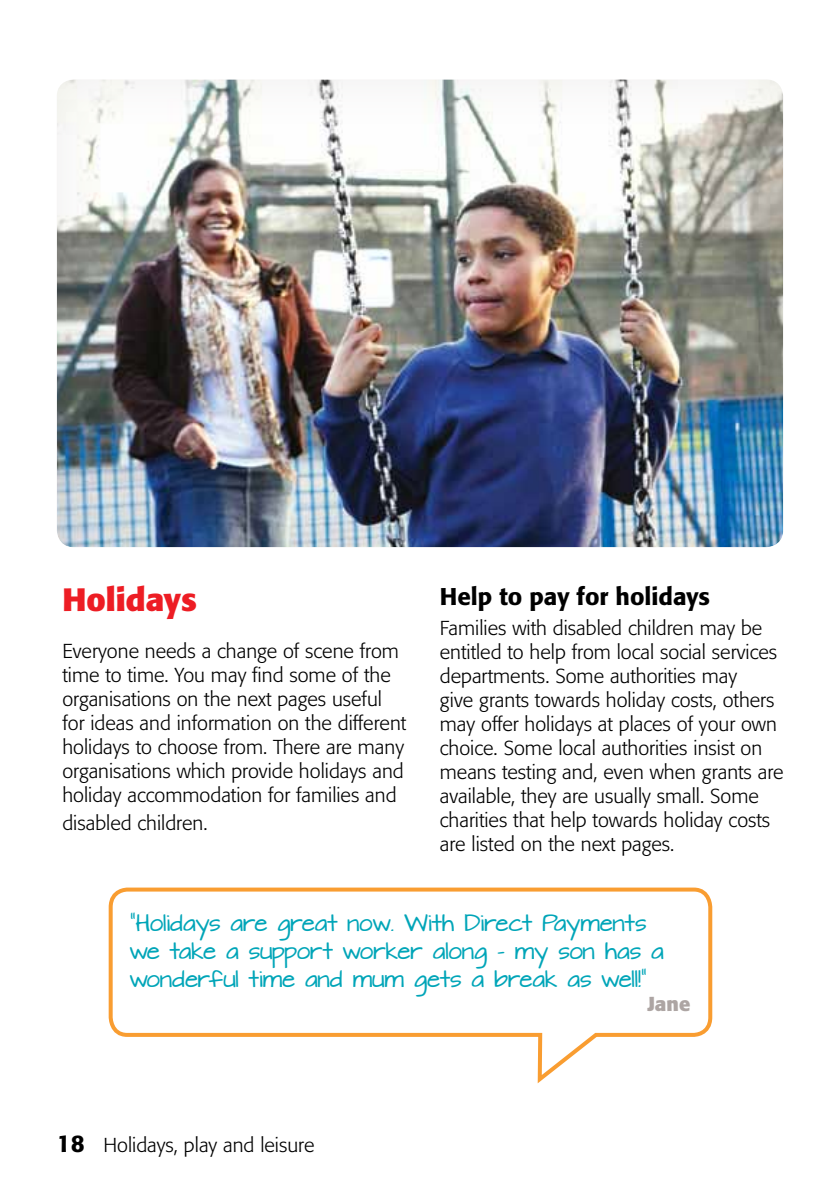
<style>
.page{position:relative;width:840px;height:1191px;background:#fff}
.page>*{position:absolute;margin:0;border:0;box-sizing:border-box;transform-origin:0 0}
.t1{font:700 32px "Formata BQ";color:#ed1d24}
.t2{font:500 24px "Formata BQ";color:#000}
.t3{font:300 20px/24px "Formata BQ";color:#000}
.t4{font:20px/28px "Architects Daughter";color:#00a5b8}
.t5{font:700 20px "Formata BQ";color:#ada5a3}
.s1{font-weight:500;font-size:24px}
</style>
<div class="page">
<div style="left:56px;top:79px;width:728px;height:470px;background:#ada5a3;opacity:.2"></div>
<svg style="left:108px;top:887px;width:605px;height:197px"></svg>
<h1 class="t1" style="left:62px;top:579px;width:136px">Holidays</h1>
<p class="t3" style="left:62px;top:639px;width:345px">Everyone needs a change of scene from time to time. You may find some of the organisations on the next pages useful for ideas and information on the different holidays to choose from. There are many organisations which provide holidays and holiday accommodation for families and</p>
<p class="t3" style="left:62px;top:811px;width:147px">disabled children.</p>
<p class="t2" style="left:439px;top:582px;width:271px">Help to pay for holidays</p>
<p class="t3" style="left:439px;top:616px;width:345px">Families with disabled children may be entitled to help from local social services departments. Some authorities may<br>give grants towards holiday costs, others may offer holidays at places of your own choice. Some local authorities insist on means testing and, even when grants are available, they are usually small. Some charities that help towards holiday costs are listed on the next pages.</p>
<p class="t4" style="left:130px;top:910px;width:535px">“Holidays are great now. With Direct Payments we take a support worker along – my son has a wonderful time and mum gets a break as well!”</p>
<p class="t5" style="left:647px;top:991px;width:44px">Jane</p>
<p class="t3" style="left:57px;top:1133px;width:259px"><span class="s1">18</span> Holidays, play and leisure</p>
</div>
